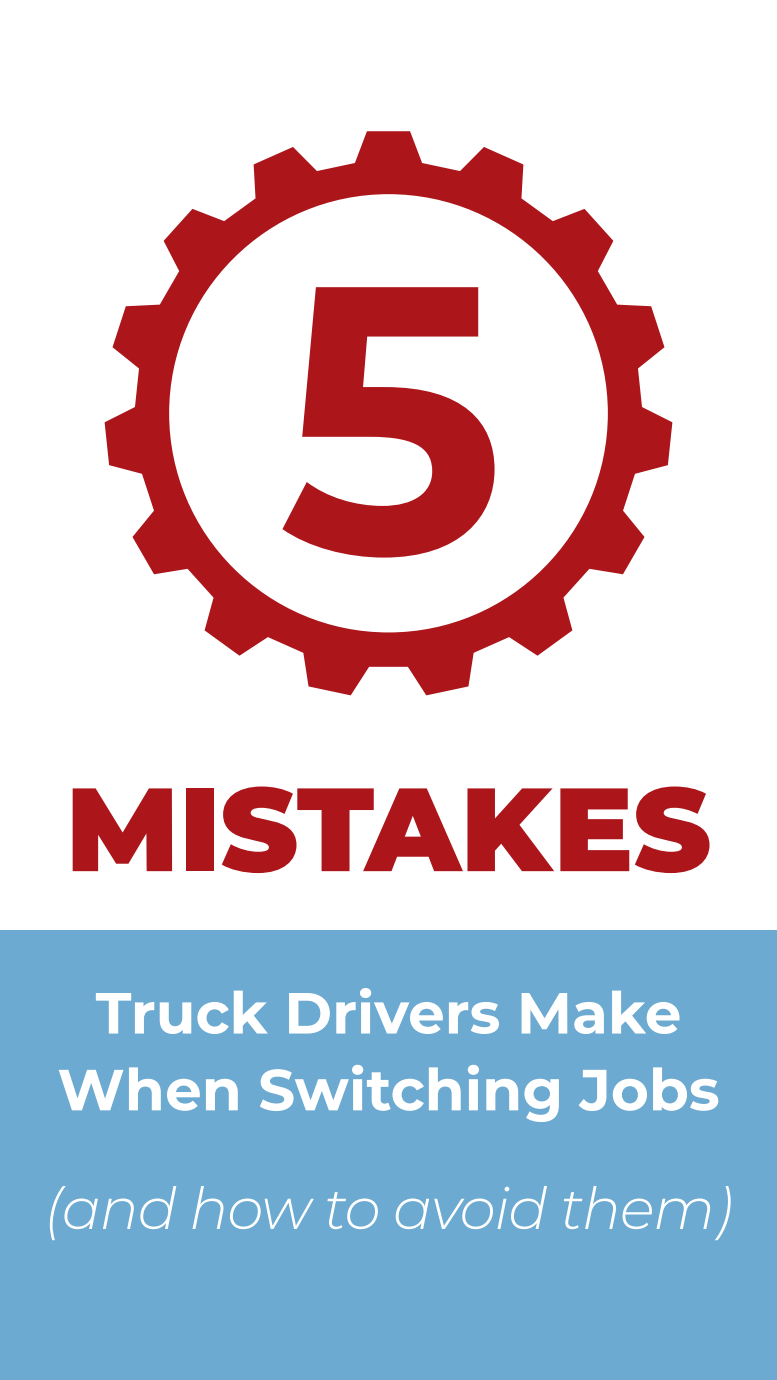
<style>
.page{position:relative;width:777px;height:1380px;background:#fff}
.page>*{position:absolute;margin:0;border:0;box-sizing:border-box;transform-origin:0 0}
.t1{font:900 118.25px "Montserrat";color:#ac161b}
.t2{font:700 57.94px/76.8px "Montserrat";color:#fff;text-align:center}
.t3{font:italic 300 57.94px "Montserrat";letter-spacing:-.02em;color:#fff}
</style>
<div class="page">
<div style="left:0;top:930px;width:776px;height:450px;background:#6caad1"></div>
<svg style="left:105px;top:131px;width:567px;height:564px"></svg>
<h1 class="t1" style="left:66px;top:740px;width:646px">MISTAKES</h1>
<p class="t2" style="left:57px;top:972px;width:663px">Truck Drivers Make<br>When Switching Jobs</p>
<p class="t3" style="left:44px;top:1169px;width:689px">(and how to avoid them)</p>
</div>
